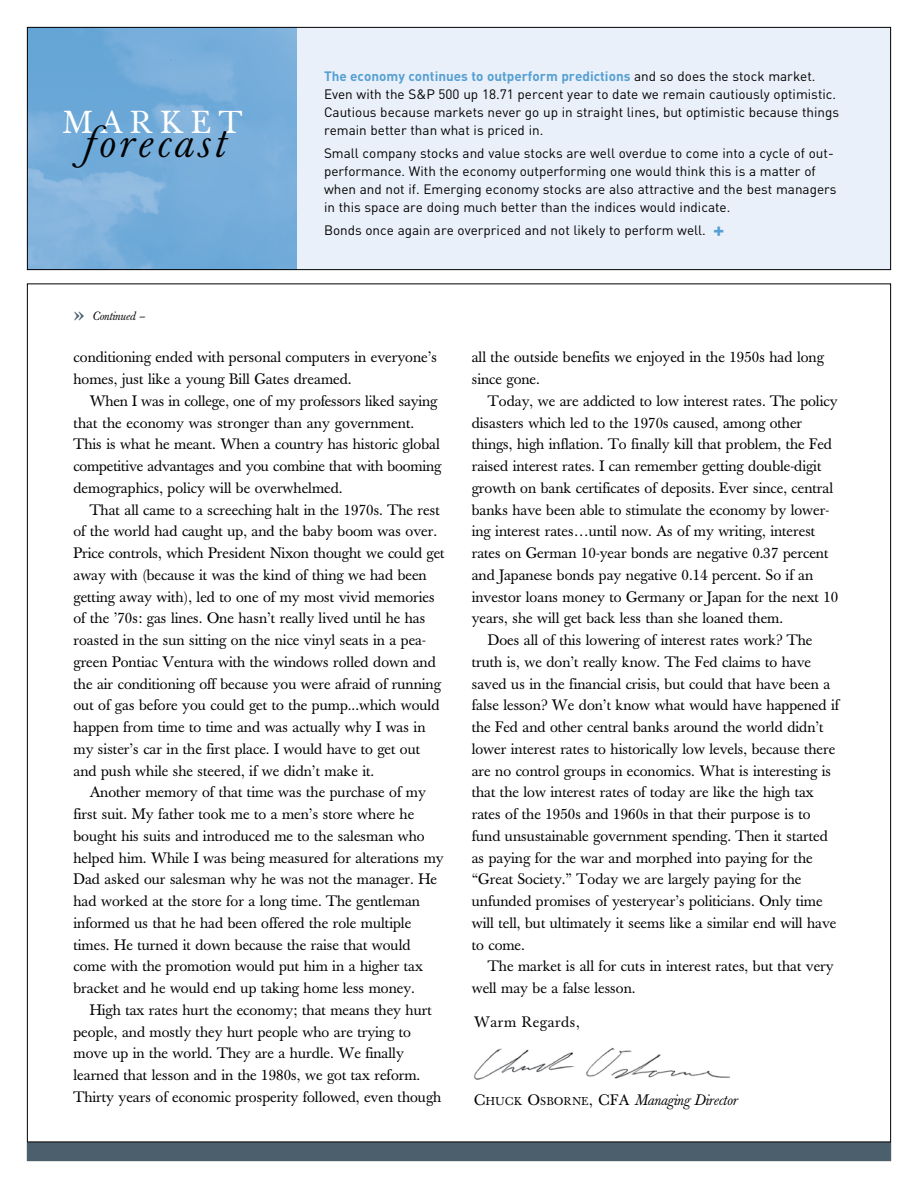
<style>
.page{position:relative;width:918px;height:1188px;background:#fff}
.page>*{position:absolute;margin:0;border:0;box-sizing:border-box;transform-origin:0 0}
.t1{font:italic 43.5px "Baskerville";letter-spacing:.1em;color:#000}
.t2{font:31.5px "Baskerville";letter-spacing:.25em;color:#fff}
.t3{font:27px "Baskerville";color:#4c5f6d}
.t4{font:15px/21.8px "Baskerville";color:#000}
.t5{font:italic 15px "Baskerville";color:#000}
.t6{font:15px "Baskerville";letter-spacing:.035em;color:#000}
.t7{font:13.5px/18px "DIN";color:#000}
.t8{font:italic 12px "Baskerville";color:#000}
.s1{font-weight:700;color:#56a0d3}
.s2{font-weight:700;font-size:21px;color:#56a0d3}
.s3{font-style:normal}
.s4{font-style:normal;font-size:11.25px}
</style>
<div class="page">
<svg style="left:27px;top:27px;width:864px;height:243px;background:#c6dbef"></svg>
<div style="left:27px;top:1142px;width:864px;height:19px;background:#4c5f6d"></div>
<hr style="left:27px;top:1142px;width:864px;height:1px;background:#000">
<img style="left:473px;top:1047px;width:256px;height:33px">
<div style="left:27px;top:27px;width:864px;height:243px;border:1px solid #000"></div>
<h2 class="t2" style="left:63px;top:104px;width:181px">MARKET</h2>
<h1 class="t1" style="left:83px;top:117px;width:143px">forecast</h1>
<h3 class="t3" style="left:74px;top:298px;width:12px">»</h3>
<p class="t8" style="left:92px;top:309px;width:54px">Continued –</p>
<p class="t7" style="left:324px;top:67px;width:517px"><span class="s1">The economy continues to outperform predictions</span> and so does the stock market.<br>Even with the S&amp;P 500 up 18.71 percent year to date we remain cautiously optimistic.<br>Cautious because markets never go up in straight lines, but optimistic because things remain better than what is priced in.</p>
<p class="t7" style="left:324px;top:144px;width:514px">Small company stocks and value stocks are well overdue to come into a cycle of out&shy;performance. With the economy outperforming one would think this is a matter of when and not if. Emerging economy stocks are also attractive and the best managers in this space are doing much better than the indices would indicate.</p>
<p class="t7" style="left:324px;top:221px;width:402px">Bonds once again are overpriced and not likely to perform well. <span class="s2">+</span></p>
<p class="t4" style="left:74px;top:347px;width:365px">conditioning ended with personal computers in everyone’s homes, just like a young Bill Gates dreamed.</p>
<p class="t4" style="left:74px;top:390px;width:369px;text-indent:16px">When I was in college, one of my professors liked saying that the economy was stronger than any government.<br>This is what he meant. When a country has historic global competitive advantages and you combine that with booming demographics, policy will be overwhelmed.</p>
<p class="t4" style="left:74px;top:499px;width:373px;text-indent:16px">That all came to a screeching halt in the 1970s. The rest of the world had caught up, and the baby boom was over.<br>Price controls, which President Nixon thought we could get away with (because it was the kind of thing we had been getting away with), led to one of my most vivid memories of the ’70s: gas lines. One hasn’t really lived until he has roasted in the sun sitting on the nice vinyl seats in a pea&shy;green Pontiac Ventura with the windows rolled down and the air conditioning off because you were afraid of running out of gas before you could get to the pump...which would happen from time to time and was actually why I was in my sister’s car in the first place. I would have to get out and push while she steered, if we didn’t make it.</p>
<p class="t4" style="left:74px;top:782px;width:372px;text-indent:16px">Another memory of that time was the purchase of my first suit. My father took me to a men’s store where he bought his suits and introduced me to the salesman who helped him. While I was being measured for alterations my Dad asked our salesman why he was not the manager. He had worked at the store for a long time. The gentleman informed us that he had been offered the role multiple times. He turned it down because the raise that would come with the promotion would put him in a higher tax bracket and he would end up taking home less money.</p>
<p class="t4" style="left:74px;top:999px;width:369px;text-indent:16px">High tax rates hurt the economy; that means they hurt people, and mostly they hurt people who are trying to move up in the world. They are a hurdle. We finally learned that lesson and in the 1980s, we got tax reform.<br>Thirty years of economic prosperity followed, even though</p>
<p class="t4" style="left:472px;top:347px;width:354px">all the outside benefits we enjoyed in the 1950s had long since gone.</p>
<p class="t4" style="left:488px;top:390px;width:351px">Today, we are addicted to low interest rates. The policy</p>
<p class="t4" style="left:472px;top:412px;width:332px">disasters which led to the 1970s caused, among other</p>
<p class="t4" style="left:472px;top:434px;width:362px">things, high inflation. To finally kill that problem, the Fed</p>
<p class="t4" style="left:472px;top:456px;width:351px">raised interest rates. I can remember getting double-digit</p>
<p class="t4" style="left:472px;top:477px;width:363px">growth on bank certificates of deposits. Ever since, central</p>
<p class="t4" style="left:472px;top:499px;width:359px">banks have been able to stimulate the economy by lower-</p>
<p class="t4" style="left:472px;top:521px;width:345px">ing interest rates…until now. As of my writing, interest</p>
<p class="t4" style="left:472px;top:543px;width:358px">rates on German 10-year bonds are negative 0.37 percent</p>
<p class="t4" style="left:472px;top:564px;width:343px">and Japanese bonds pay negative 0.14 percent. So if an</p>
<p class="t4" style="left:472px;top:586px;width:368px">investor loans money to Germany or Japan for the next 10</p>
<p class="t4" style="left:472px;top:608px;width:313px">years, she will get back less than she loaned them.</p>
<p class="t4" style="left:488px;top:630px;width:326px">Does all of this lowering of interest rates work? The</p>
<p class="t4" style="left:472px;top:651px;width:341px">truth is, we don’t really know. The Fed claims to have</p>
<p class="t4" style="left:472px;top:673px;width:360px">saved us in the financial crisis, but could that have been a</p>
<p class="t4" style="left:472px;top:695px;width:369px">false lesson? We don’t know what would have happened if</p>
<p class="t4" style="left:472px;top:717px;width:353px">the Fed and other central banks around the world didn’t</p>
<p class="t4" style="left:472px;top:738px;width:365px">lower interest rates to historically low levels, because there</p>
<p class="t4" style="left:472px;top:760px;width:361px">are no control groups in economics. What is interesting is</p>
<p class="t4" style="left:472px;top:782px;width:343px">that the low interest rates of today are like the high tax</p>
<p class="t4" style="left:472px;top:804px;width:340px">rates of the 1950s and 1960s in that their purpose is to</p>
<p class="t4" style="left:472px;top:825px;width:358px">fund unsustainable government spending. Then it started</p>
<p class="t4" style="left:472px;top:847px;width:342px">as paying for the war and morphed into paying for the</p>
<p class="t4" style="left:472px;top:869px;width:331px">“Great Society.” Today we are largely paying for the</p>
<p class="t4" style="left:472px;top:891px;width:352px">unfunded promises of yesteryear’s politicians. Only time</p>
<p class="t4" style="left:472px;top:912px;width:366px">will tell, but ultimately it seems like a similar end will have</p>
<p class="t4" style="left:472px;top:934px;width:55px">to come.</p>
<p class="t4" style="left:488px;top:956px;width:347px">The market is all for cuts in interest rates, but that very</p>
<p class="t4" style="left:472px;top:978px;width:165px">well may be a false lesson.</p>
<p class="t6" style="left:474px;top:1013px;width:107px">Warm Regards,</p>
<p class="t5" style="left:474px;top:1091px;width:265px"><span class="s3">C</span><span class="s4">HUCK</span> <span class="s3">O</span><span class="s4">SBORNE</span><span class="s3">, CFA</span> Managing Director</p>
</div>
